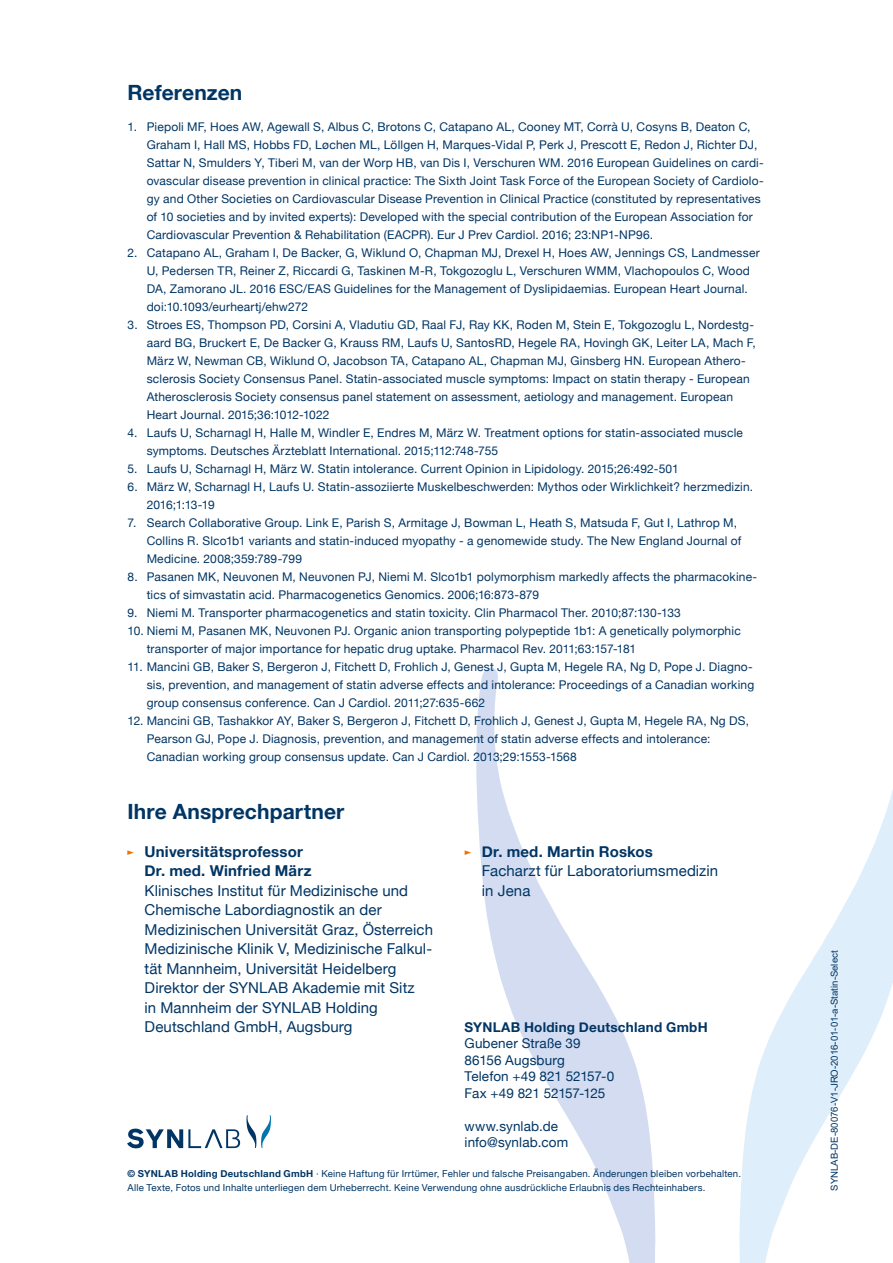
<style>
.page{position:relative;width:893px;height:1263px;background:#fff}
.page>*{position:absolute;margin:0;border:0;box-sizing:border-box;transform-origin:0 0}
.t1{font:700 21px "Helvetica Neue";letter-spacing:.005em;color:#003564}
.t2{font:15px/19.5px "Helvetica Neue";letter-spacing:.005em;color:#003564}
.t3{font:700 15px/19.5px "Helvetica Neue";letter-spacing:.015em;color:#003564}
.t4{font:13.5px/16.5px "Helvetica Neue";letter-spacing:.01em;color:#003564}
.t5{font:700 13.5px "Helvetica Neue";letter-spacing:.02em;color:#003564}
.t6{font:12px/18px "Helvetica Neue";letter-spacing:.015em;color:#003564}
.t7{font:9.6px/13.5px "Helvetica Neue";letter-spacing:.025em;color:#003564}
.t8{font:9.6px "Arial";color:#003564}
.s1{font-family:"The Sans Semi Bold Expert";font-weight:400;color:#ee7300}
.s2{font-family:"The Sans Semi Bold Expert";color:#ee7300}
.s3{font-weight:700}
</style>
<div class="page">
<svg style="left:476px;top:667px;width:180px;height:596px"></svg>
<svg style="left:739px;top:789px;width:154px;height:474px"></svg>
<svg style="left:246px;top:1115px;width:25px;height:33px"></svg>
<svg style="left:127px;top:1128px;width:113px;height:21px"></svg>
<h1 class="t1" style="left:128px;top:80px;width:116px">Referenzen</h1>
<p class="t6" style="left:147px;top:117px;width:619px;text-indent:-19px">1. Piepoli MF, Hoes AW, Agewall S, Albus C, Brotons C, Catapano AL, Cooney MT, Corrà U, Cosyns B, Deaton C, Graham I, Hall MS, Hobbs FD, Løchen ML, Löllgen H, Marques-Vidal P, Perk J, Prescott E, Redon J, Richter DJ, Sattar N, Smulders Y, Tiberi M, van der Worp HB, van Dis I, Verschuren WM. 2016 European Guidelines on cardi&shy;ovascular disease prevention in clinical practice: The Sixth Joint Task Force of the European Society of Cardiolo&shy;gy and Other Societies on Cardiovascular Disease Prevention in Clinical Practice (constituted by representatives of 10 societies and by invited experts): Developed with the special contribution of the European Association for Cardiovascular Prevention &amp; Rehabilitation (EACPR). Eur J Prev Cardiol. 2016; 23:NP1-NP96.</p>
<p class="t6" style="left:147px;top:243px;width:614px;text-indent:-19px">2. Catapano AL, Graham I, De Backer, G, Wiklund O, Chapman MJ, Drexel H, Hoes AW, Jennings CS, Landmesser U, Pedersen TR, Reiner Z, Riccardi G, Taskinen M-R, Tokgozoglu L, Verschuren WMM, Vlachopoulos C, Wood DA, Zamorano JL. 2016 ESC/EAS Guidelines for the Management of Dyslipidaemias. European Heart Journal. doi:10.1093/eurheartj/ehw272</p>
<p class="t6" style="left:147px;top:315px;width:611px;text-indent:-19px">3. Stroes ES, Thompson PD, Corsini A, Vladutiu GD, Raal FJ, Ray KK, Roden M, Stein E, Tokgozoglu L, Nordestg&shy;aard BG, Bruckert E, De Backer G, Krauss RM, Laufs U, SantosRD, Hegele RA, Hovingh GK, Leiter LA, Mach F, März W, Newman CB, Wiklund O, Jacobson TA, Catapano AL, Chapman MJ, Ginsberg HN. European Athero&shy;sclerosis Society Consensus Panel. Statin-associated muscle symptoms: Impact on statin therapy - European Atherosclerosis Society consensus panel statement on assessment, aetiology and management. European Heart Journal. 2015;36:1012-1022</p>
<p class="t6" style="left:147px;top:423px;width:598px;text-indent:-19px">4. Laufs U, Scharnagl H, Halle M, Windler E, Endres M, März W. Treatment options for statin-associated muscle symptoms. Deutsches Ärzteblatt International. 2015;112:748-755</p>
<p class="t6" style="left:128px;top:459px;width:553px">5. Laufs U, Scharnagl H, März W. Statin intolerance. Current Opinion in Lipidology. 2015;26:492-501</p>
<p class="t6" style="left:147px;top:477px;width:608px;text-indent:-19px">6. März W, Scharnagl H, Laufs U. Statin-assoziierte Muskelbeschwerden: Mythos oder Wirklichkeit? herzmedizin.<br>2016;1:13-19</p>
<p class="t6" style="left:147px;top:513px;width:596px;text-indent:-19px">7. Search Collaborative Group. Link E, Parish S, Armitage J, Bowman L, Heath S, Matsuda F, Gut I, Lathrop M,<br>Collins R. Slco1b1 variants and statin-induced myopathy - a genomewide study. The New England Journal of<br>Medicine. 2008;359:789-799</p>
<p class="t6" style="left:147px;top:567px;width:612px;text-indent:-19px">8. Pasanen MK, Neuvonen M, Neuvonen PJ, Niemi M. Slco1b1 polymorphism markedly affects the pharmacokine&shy;tics of simvastatin acid. Pharmacogenetics Genomics. 2006;16:873-879</p>
<p class="t6" style="left:128px;top:603px;width:555px">9. Niemi M. Transporter pharmacogenetics and statin toxicity. Clin Pharmacol Ther. 2010;87:130-133</p>
<p class="t6" style="left:147px;top:621px;width:596px;text-indent:-19px">10. Niemi M, Pasanen MK, Neuvonen PJ. Organic anion transporting polypeptide 1b1: A genetically polymorphic transporter of major importance for hepatic drug uptake. Pharmacol Rev. 2011;63:157-181</p>
<p class="t6" style="left:147px;top:657px;width:609px;text-align:justify;text-indent:-19px">11. Mancini GB, Baker S, Bergeron J, Fitchett D, Frohlich J, Genest J, Gupta M, Hegele RA, Ng D, Pope J. Diagno&shy;sis, prevention, and management of statin adverse effects and intolerance: Proceedings of a Canadian working group consensus conference. Can J Cardiol. 2011;27:635-662</p>
<p class="t6" style="left:147px;top:711px;width:604px;text-indent:-19px">12. Mancini GB, Tashakkor AY, Baker S, Bergeron J, Fitchett D, Frohlich J, Genest J, Gupta M, Hegele RA, Ng DS,<br>Pearson GJ, Pope J. Diagnosis, prevention, and management of statin adverse effects and intolerance:<br>Canadian working group consensus update. Can J Cardiol. 2013;29:1553-1568</p>
<h1 class="t1" style="left:128px;top:799px;width:218px">Ihre Ansprechpartner</h1>
<p class="t3" style="left:145px;top:841px;width:168px;text-indent:-17px"><span class="s1">”</span> Universitätsprofessor<br>Dr. med. Winfried März</p>
<p class="t2" style="left:145px;top:880px;width:290px">Klinisches Institut für Medizinische und Chemische Labordiagnostik an der Medizinischen Universität Graz, Österreich Medizinische Klinik V, Medizinische Falkul&shy;tät Mannheim, Universität Heidelberg Direktor der SYNLAB Akademie mit Sitz<br>in Mannheim der SYNLAB Holding Deutschland GmbH, Augsburg</p>
<p class="t2" style="left:482px;top:841px;width:238px;text-indent:-17px"><span class="s2">”</span> <span class="s3">Dr. med. Martin Roskos<br></span>Facharzt für Laboratoriumsmedizin in Jena</p>
<p class="t5" style="left:465px;top:1018px;width:245px">SYNLAB Holding Deutschland GmbH</p>
<p class="t4" style="left:465px;top:1035px;width:151px">Gubener Straße 39<br>86156 Augsburg<br>Telefon +49 821 52157-0<br>Fax +49 821 52157-125</p>
<p class="t4" style="left:465px;top:1117px;width:105px">www.synlab.de info@synlab.com</p>
<p class="t7" style="left:128px;top:1167px;width:615px"><span class="s3">© SYNLAB Holding Deutschland GmbH</span> · Keine Haftung für Irrtümer, Fehler und falsche Preisangaben. Änderungen bleiben vorbehalten.<br>Alle Texte, Fotos und Inhalte unterliegen dem Urheberrecht. Keine Verwendung ohne ausdrückliche Erlaubnis des Rechteinhabers.</p>
<p class="t8" style="left:828px;top:1191px;width:242px;rotate:-90deg">SYNLAB-DE-80076-V1-JRO-2016-01-01-a-Statin-Select</p>
</div>
